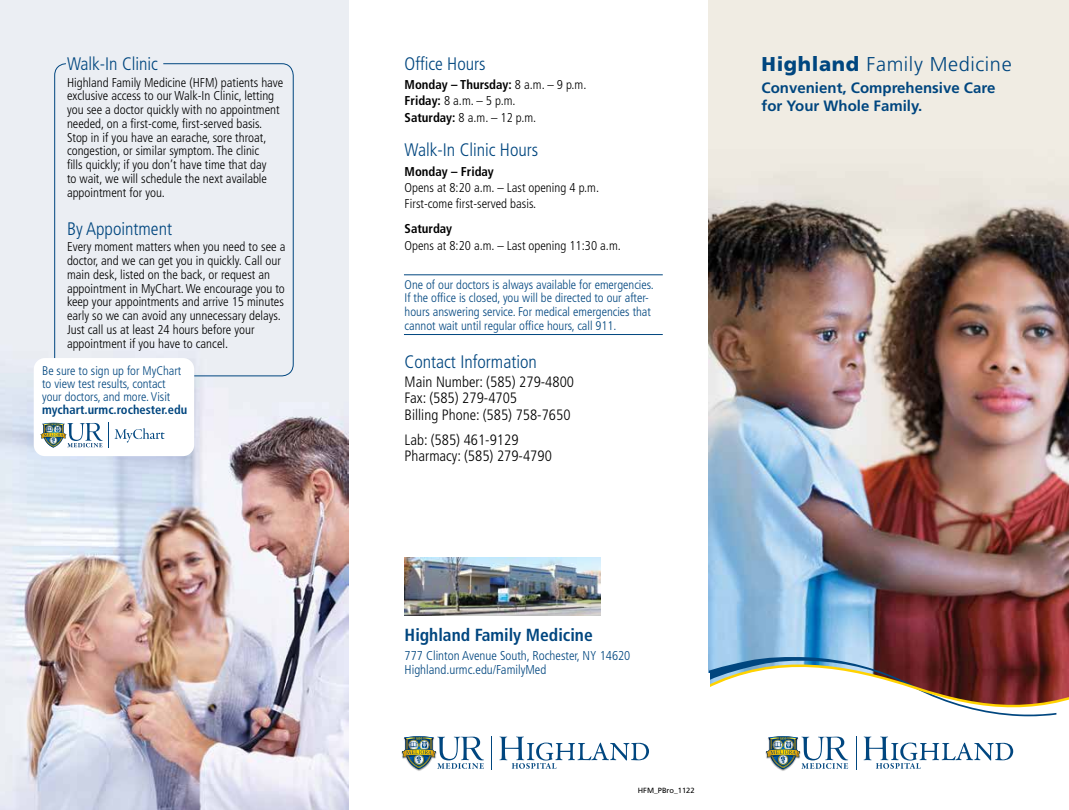
<style>
.page{position:relative;width:1069px;height:810px;background:#fff}
.page>*{position:absolute;margin:0;border:0;box-sizing:border-box;transform-origin:0 0}
.t1{font:300 20px "Frutiger LT Std";letter-spacing:.03em;color:#00467f}
.t2{font:300 condensed 18.12px "Frutiger LT Std";color:#00467f}
.t3{font:700 condensed 17.5px "Frutiger LT Std";color:#00467f}
.t4{font:300 condensed 15px/16.2px "Frutiger LT Std";color:#000}
.t5{font:700 15px/18px "Frutiger LT Std";color:#00467f}
.t6{font:300 condensed 12.75px/13.8px "Frutiger LT Std";color:#000}
.t7{font:300 condensed 12.75px/13.8px "Frutiger LT Std";color:#00467f}
.t8{font:700 condensed 12.75px "Frutiger LT Std";color:#000}
.t9{font:300 condensed 12.5px/13.8px "Frutiger LT Std";color:#00467f}
.t10{font:700 condensed 12.5px "Frutiger LT Std";color:#00467f}
.t11{font:7.5px "Frutiger LT Std";color:#000}
.s1{font-weight:700}
.s2{font-weight:900}
</style>
<div class="page">
<img style="left:0;top:0;width:349px;height:810px">
<img style="left:709px;top:0;width:360px;height:652px">
<div style="left:54px;top:63px;width:239px;height:313px;border:1px solid #00467f;border-radius:12px"></div>
<div style="left:34px;top:358px;width:160px;height:98px;background:#fff;border-radius:11px"></div>
<svg style="left:40px;top:423px;width:63px;height:25px"></svg>
<svg style="left:114px;top:428px;width:50px;height:15px"></svg>
<svg style="left:708px;top:652px;width:361px;height:65px"></svg>
<img style="left:405px;top:558px;width:196px;height:57px">
<hr style="left:404px;top:275px;width:259px;height:1px;background:#00467f">
<hr style="left:404px;top:334px;width:259px;height:1px;background:#00467f">
<div style="left:682px;top:673px;width:27px;height:137px;background:#fff"></div>
<svg style="left:863px;top:737px;width:150px;height:32px"></svg>
<hr style="left:856px;top:736px;width:1px;height:33px;background:#00467f">
<img style="left:765px;top:752px;width:22px;height:19px">
<svg style="left:766px;top:736px;width:82px;height:33px"></svg>
<svg style="left:499px;top:737px;width:150px;height:32px"></svg>
<hr style="left:492px;top:736px;width:1px;height:33px;background:#00467f">
<img style="left:401px;top:752px;width:22px;height:19px">
<svg style="left:402px;top:736px;width:82px;height:33px"></svg>
<h2 class="t2" style="left:67px;top:53px;width:92px">Walk-In Clinic</h2>
<p class="t6" style="left:67px;top:75px;width:218px">Highland Family Medicine (HFM) patients have exclusive access to our Walk-In Clinic, letting you see a doctor quickly with no appointment needed, on a first-come, first-served basis.<br>Stop in if you have an earache, sore throat, congestion, or similar symptom. The clinic<br>fills quickly; if you don’t have time that day<br>to wait, we will schedule the next available appointment for you.</p>
<h2 class="t2" style="left:67px;top:218px;width:107px">By Appointment</h2>
<p class="t6" style="left:67px;top:240px;width:220px">Every moment matters when you need to see a doctor, and we can get you in quickly. Call our main desk, listed on the back, or request an appointment in MyChart. We encourage you to keep your appointments and arrive 15 minutes early so we can avoid any unnecessary delays.<br>Just call us at least 24 hours before your appointment if you have to cancel.</p>
<p class="t9" style="left:42px;top:364px;width:141px;line-height:13.1px">Be sure to sign up for MyChart to view test results, contact your doctors, and more. Visit</p>
<p class="t10" style="left:42px;top:402px;width:147px">mychart.urmc.rochester.edu</p>
<h2 class="t2" style="left:405px;top:53px;width:82px">Office Hours</h2>
<p class="t6" style="left:405px;top:77px;width:183px;line-height:16.2px"><span class="s1">Monday – Thursday:</span> 8 a.m. – 9 p.m.<br><span class="s1">Friday:</span> 8 a.m. – 5 p.m.<br><span class="s1">Saturday:</span> 8 a.m. – 12 p.m.</p>
<h2 class="t2" style="left:405px;top:140px;width:135px">Walk-In Clinic Hours</h2>
<p class="t8" style="left:405px;top:164px;width:91px">Monday – Friday</p>
<p class="t6" style="left:405px;top:179px;width:196px;line-height:16.2px">Opens at 8:20 a.m. – Last opening 4 p.m.<br>First-come first-served basis.</p>
<p class="t8" style="left:405px;top:221px;width:49px">Saturday</p>
<p class="t6" style="left:405px;top:238px;width:218px">Opens at 8:20 a.m. – Last opening 11:30 a.m.</p>
<p class="t9" style="left:405px;top:278px;width:251px">One of our doctors is always available for emergencies.<br>If the office is closed, you will be directed to our after&shy;hours answering service. For medical emergencies that cannot wait until regular office hours, call 911.</p>
<h2 class="t2" style="left:405px;top:351px;width:134px">Contact Information</h2>
<p class="t4" style="left:405px;top:374px;width:171px">Main Number: (585) 279-4800<br>Fax: (585) 279-4705<br>Billing Phone: (585) 758-7650</p>
<p class="t4" style="left:405px;top:432px;width:149px">Lab: (585) 461-9129<br>Pharmacy: (585) 279-4790</p>
<h3 class="t3" style="left:405px;top:624px;width:190px">Highland Family Medicine</h3>
<p class="t7" style="left:405px;top:649px;width:227px">777 Clinton Avenue South, Rochester, NY 14620<br>Highland.urmc.edu/FamilyMed</p>
<p class="t11" style="left:638px;top:786px;width:58px">HFM_PBro_1122</p>
<h1 class="t1" style="left:761px;top:53px;width:251px"><span class="s2">Highland</span> Family Medicine</h1>
<p class="t5" style="left:761px;top:79px;width:235px">Convenient, Comprehensive Care for Your Whole Family.</p>
</div>
